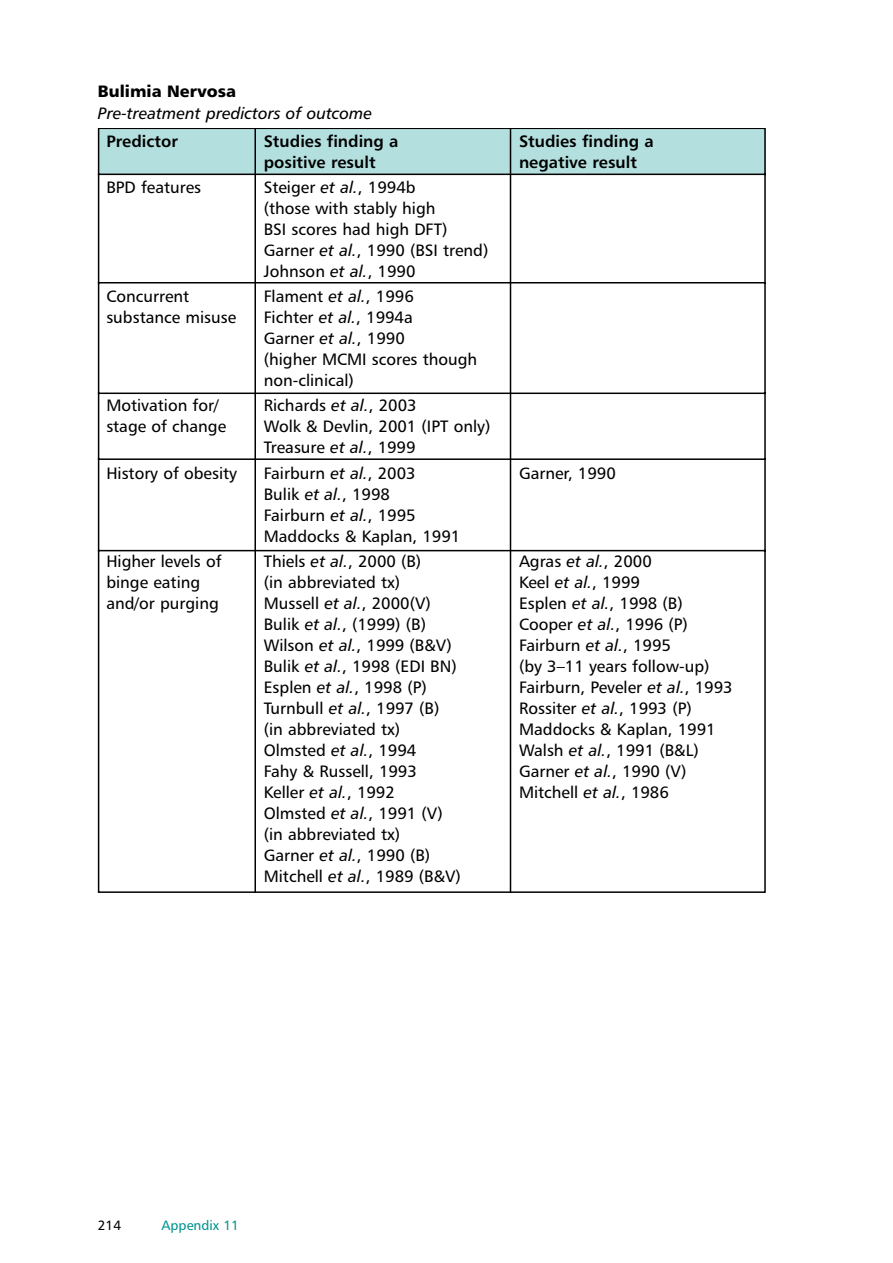
<style>
.page{position:relative;width:893px;height:1263px;background:#fff}
.page>*{position:absolute;margin:0;border:0;box-sizing:border-box;transform-origin:0 0}
.t1{font:16.5px/21px "Humanist 777 BT Roman B";color:#000}
.t2{font:16.5px "Humanist 777 BT Bold B";color:#000}
.t3{font:16.5px "Humanist 777 BT Italic B";color:#000}
.t4{font:16.5px "Humanist 777 BT Black B";color:#000}
.t5{font:13.5px "Humanist 777 BT Roman B";color:#009491}
.t6{font:13.5px "Humanist 777 BT Roman B";color:#000}
.s1{font-family:"Humanist 777 BT Italic B"}
</style>
<div class="page">
<svg style="left:97px;top:127px;width:669px;height:766px"></svg>
<div style="left:98px;top:106px;width:667px;height:22px;background:#fff"></div>
<p class="t4" style="left:98px;top:86px;width:140px">Bulimia Nervosa</p>
<p class="t3" style="left:98px;top:107px;width:276px">Pre-treatment predictors of outcome</p>
<p class="t2" style="left:106px;top:135px;width:73px">Predictor</p>
<p class="t2" style="left:264px;top:135px;width:136px">Studies finding a</p>
<p class="t2" style="left:519px;top:135px;width:136px">Studies finding a</p>
<p class="t2" style="left:264px;top:156px;width:113px">positive result</p>
<p class="t2" style="left:519px;top:156px;width:119px">negative result</p>
<p class="t1" style="left:106px;top:178px;width:96px">BPD features</p>
<p class="t1" style="left:264px;top:178px;width:226px">Steiger <span class="s1">et al.</span>, 1994b<br>(those with stably high<br>BSI scores had high DFT)<br>Garner <span class="s1">et al.</span>, 1990 (BSI trend)<br>Johnson <span class="s1">et al.</span>, 1990</p>
<p class="t1" style="left:106px;top:288px;width:84px">Concurrent</p>
<p class="t1" style="left:264px;top:288px;width:151px">Flament <span class="s1">et al.</span>, 1996</p>
<p class="t1" style="left:106px;top:309px;width:131px">substance misuse</p>
<p class="t1" style="left:264px;top:309px;width:215px">Fichter <span class="s1">et al.</span>, 1994a<br>Garner <span class="s1">et al.</span>, 1990<br>(higher MCMI scores though non-clinical)</p>
<p class="t1" style="left:106px;top:397px;width:114px">Motivation for/</p>
<p class="t1" style="left:264px;top:397px;width:154px">Richards <span class="s1">et al.</span>, 2003</p>
<p class="t1" style="left:106px;top:418px;width:121px">stage of change</p>
<p class="t1" style="left:264px;top:418px;width:228px">Wolk &amp; Devlin, 2001 (IPT only)<br>Treasure <span class="s1">et al.</span>, 1999</p>
<p class="t1" style="left:106px;top:464px;width:132px">History of obesity</p>
<p class="t1" style="left:264px;top:464px;width:153px">Fairburn <span class="s1">et al.</span>, 2003</p>
<p class="t1" style="left:519px;top:464px;width:98px">Garner, 1990</p>
<p class="t1" style="left:264px;top:485px;width:198px">Bulik <span class="s1">et al.</span>, 1998<br>Fairburn <span class="s1">et al.</span>, 1995<br>Maddocks &amp; Kaplan, 1991</p>
<p class="t1" style="left:106px;top:552px;width:117px">Higher levels of</p>
<p class="t1" style="left:264px;top:552px;width:159px">Thiels <span class="s1">et al.</span>, 2000 (B)</p>
<p class="t1" style="left:519px;top:552px;width:134px">Agras <span class="s1">et al.</span>, 2000</p>
<p class="t1" style="left:106px;top:573px;width:95px">binge eating</p>
<p class="t1" style="left:264px;top:573px;width:138px">(in abbreviated tx)</p>
<p class="t1" style="left:519px;top:573px;width:122px">Keel <span class="s1">et al.</span>, 1999</p>
<p class="t1" style="left:106px;top:594px;width:114px">and/or purging</p>
<p class="t1" style="left:264px;top:594px;width:168px">Mussell <span class="s1">et al.</span>, 2000(V)</p>
<p class="t1" style="left:519px;top:594px;width:165px">Esplen <span class="s1">et al.</span>, 1998 (B)</p>
<p class="t1" style="left:264px;top:615px;width:164px">Bulik <span class="s1">et al.</span>, (1999) (B)</p>
<p class="t1" style="left:519px;top:615px;width:170px">Cooper <span class="s1">et al.</span>, 1996 (P)</p>
<p class="t1" style="left:264px;top:636px;width:189px">Wilson <span class="s1">et al.</span>, 1999 (B&amp;V)</p>
<p class="t1" style="left:519px;top:636px;width:153px">Fairburn <span class="s1">et al.</span>, 1995</p>
<p class="t1" style="left:264px;top:657px;width:194px">Bulik <span class="s1">et al.</span>, 1998 (EDI BN)</p>
<p class="t1" style="left:519px;top:657px;width:192px">(by 3–11 years follow-up)</p>
<p class="t1" style="left:264px;top:678px;width:164px">Esplen <span class="s1">et al.</span>, 1998 (P)</p>
<p class="t1" style="left:519px;top:678px;width:215px">Fairburn, Peveler <span class="s1">et al.</span>, 1993</p>
<p class="t1" style="left:264px;top:699px;width:177px">Turnbull <span class="s1">et al.</span>, 1997 (B)</p>
<p class="t1" style="left:519px;top:699px;width:174px">Rossiter <span class="s1">et al.</span>, 1993 (P)</p>
<p class="t1" style="left:264px;top:720px;width:138px">(in abbreviated tx)</p>
<p class="t1" style="left:519px;top:720px;width:198px">Maddocks &amp; Kaplan, 1991</p>
<p class="t1" style="left:264px;top:741px;width:154px">Olmsted <span class="s1">et al.</span>, 1994</p>
<p class="t1" style="left:519px;top:741px;width:181px">Walsh <span class="s1">et al.</span>, 1991 (B&amp;L)</p>
<p class="t1" style="left:264px;top:762px;width:155px">Fahy &amp; Russell, 1993</p>
<p class="t1" style="left:519px;top:762px;width:169px">Garner <span class="s1">et al.</span>, 1990 (V)</p>
<p class="t1" style="left:264px;top:783px;width:133px">Keller <span class="s1">et al.</span>, 1992</p>
<p class="t1" style="left:519px;top:783px;width:151px">Mitchell <span class="s1">et al.</span>, 1986</p>
<p class="t1" style="left:264px;top:804px;width:199px">Olmsted <span class="s1">et al.</span>, 1991 (V) (in abbreviated tx)<br>Garner <span class="s1">et al.</span>, 1990 (B)<br>Mitchell <span class="s1">et al.</span>, 1989 (B&amp;V)</p>
<p class="t6" style="left:98px;top:1221px;width:25px">214</p>
<p class="t5" style="left:162px;top:1221px;width:79px">Appendix 11</p>
</div>
